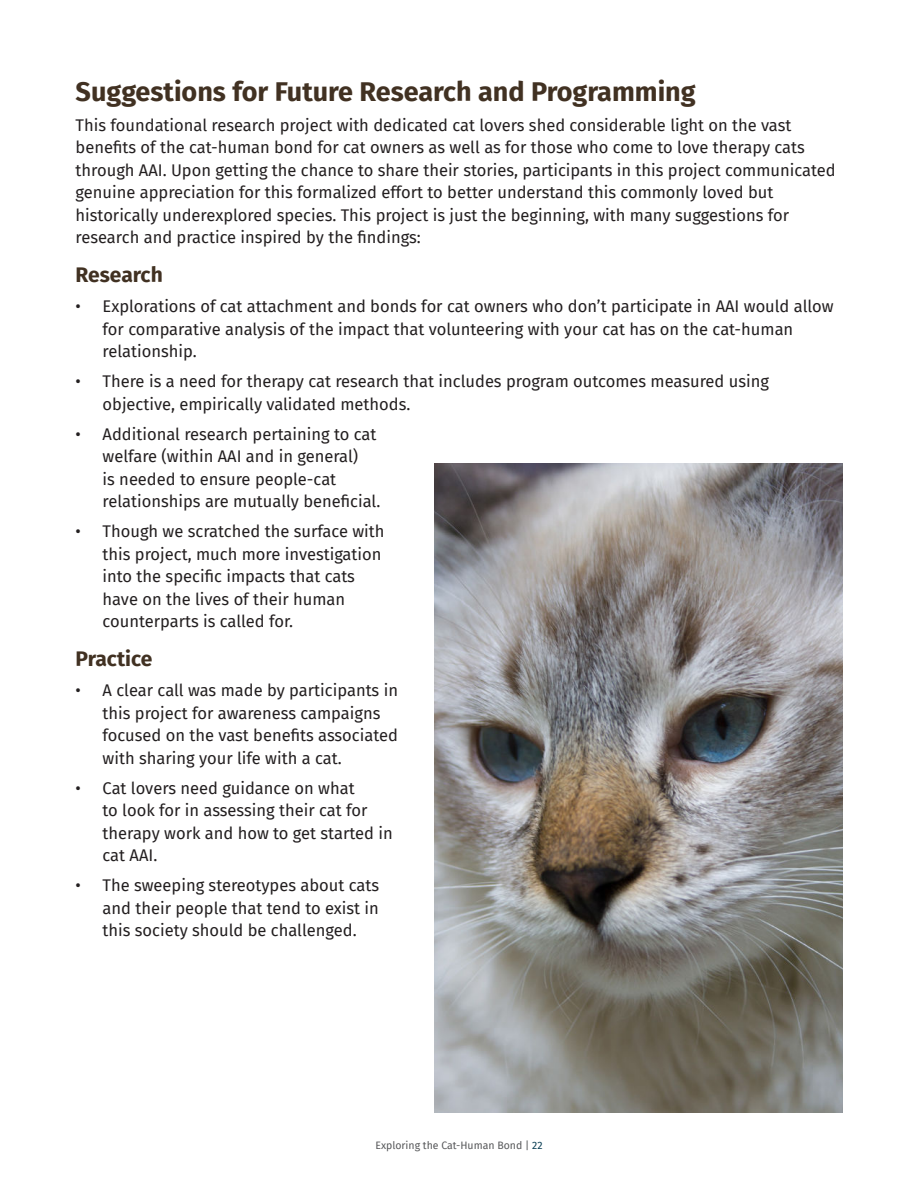
<style>
.page{position:relative;width:918px;height:1188px;background:#fff}
.page>*{position:absolute;margin:0;border:0;box-sizing:border-box;transform-origin:0 0}
.t1{font:700 27px "Fira Sans";color:#413122}
.t2{font:700 21px "Fira Sans";color:#413122}
.t3{font:16.5px/22.5px "Fira Sans";color:#231f20}
.t4{font:10.5px "Fira Sans";color:#57585a}
.s1{color:#083d53}
</style>
<div class="page">
<img style="left:434px;top:463px;width:408px;height:649px">
<h1 class="t1" style="left:76px;top:69px;width:622px">Suggestions for Future Research and Programming</h1>
<p class="t3" style="left:76px;top:114px;width:762px">This foundational research project with dedicated cat lovers shed considerable light on the vast benefits of the cat-human bond for cat owners as well as for those who come to love therapy cats through AAI. Upon getting the chance to share their stories, participants in this project communicated genuine appreciation for this formalized effort to better understand this commonly loved but historically underexplored species. This project is just the beginning, with many suggestions for research and practice inspired by the findings:</p>
<p class="t2" style="left:76px;top:260px;width:89px">Research</p>
<p class="t3" style="left:103px;top:295px;width:733px;text-indent:-27px">• Explorations of cat attachment and bonds for cat owners who don’t participate in AAI would allow for comparative analysis of the impact that volunteering with your cat has on the cat-human relationship.</p>
<p class="t3" style="left:103px;top:370px;width:668px;text-indent:-27px">• There is a need for therapy cat research that includes program outcomes measured using objective, empirically validated methods.</p>
<p class="t3" style="left:103px;top:423px;width:279px;text-indent:-27px">• Additional research pertaining to cat welfare (within AAI and in general)<br>is needed to ensure people-cat relationships are mutually beneficial.</p>
<p class="t3" style="left:103px;top:520px;width:283px;text-indent:-27px">• Though we scratched the surface with this project, much more investigation into the specific impacts that cats have on the lives of their human counterparts is called for.</p>
<p class="t2" style="left:76px;top:641px;width:78px">Practice</p>
<p class="t3" style="left:103px;top:679px;width:297px;text-indent:-27px">• A clear call was made by participants in this project for awareness campaigns focused on the vast benefits associated with sharing your life with a cat.</p>
<p class="t3" style="left:103px;top:777px;width:292px;text-indent:-27px">• Cat lovers need guidance on what<br>to look for in assessing their cat for therapy work and how to get started in cat AAI.</p>
<p class="t3" style="left:103px;top:874px;width:278px;text-align:justify;text-indent:-27px">• The sweeping stereotypes about cats and their people that tend to exist in this society should be challenged.</p>
<p class="t4" style="left:375px;top:1138px;width:169px">Exploring the Cat-Human Bond | <span class="s1">22</span></p>
</div>
